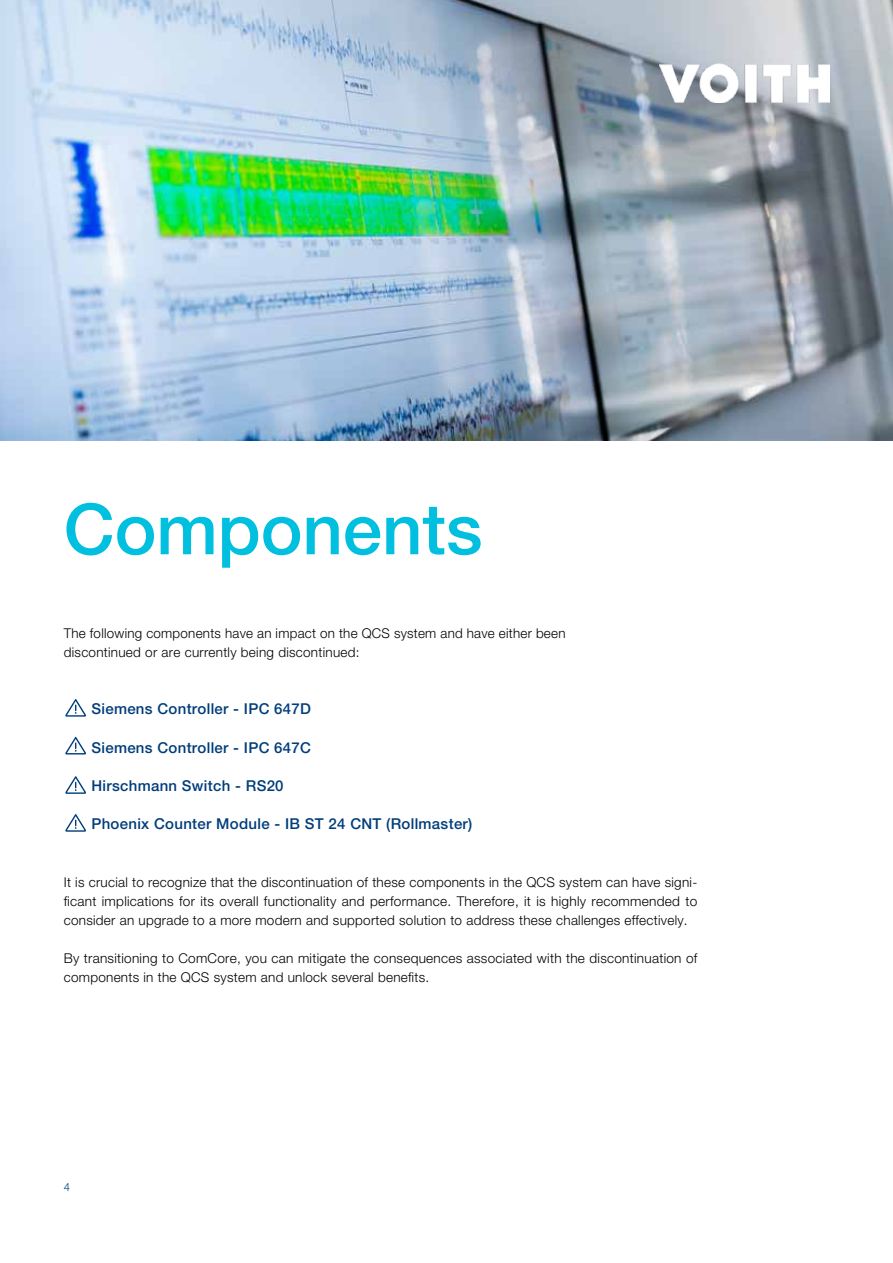
<style>
.page{position:relative;width:893px;height:1263px;background:#fff}
.page>*{position:absolute;margin:0;border:0;box-sizing:border-box;transform-origin:0 0}
.t1{font:500 70.5px "Helvetica Neue LT Pro";color:#00bfdf}
.t2{font:500 15px "Helvetica Neue LT Pro";letter-spacing:.02em;color:#003d7b}
.t3{font:300 13.5px/19.2px "Helvetica Neue LT Pro";letter-spacing:.02em;color:#000}
.t4{font:300 11.25px "Helvetica Neue LT Pro";color:#003d7b}
</style>
<div class="page">
<img style="left:0;top:0;width:893px;height:440px">
<svg style="left:65px;top:699px;width:21px;height:18px"></svg>
<svg style="left:65px;top:737px;width:21px;height:17px"></svg>
<svg style="left:65px;top:776px;width:21px;height:18px"></svg>
<svg style="left:65px;top:814px;width:21px;height:18px"></svg>
<h1 class="t1" style="left:64px;top:487px;width:420px">Components</h1>
<p class="t3" style="left:64px;top:623px;width:503px">The following components have an impact on the QCS system and have either been discontinued or are currently being discontinued:</p>
<p class="t2" style="left:91px;top:700px;width:221px">Siemens Controller - IPC 647D</p>
<p class="t2" style="left:91px;top:738px;width:221px">Siemens Controller - IPC 647C</p>
<p class="t2" style="left:91px;top:777px;width:194px">Hirschmann Switch - RS20</p>
<p class="t2" style="left:91px;top:815px;width:382px">Phoenix Counter Module - IB ST 24 CNT (Rollmaster)</p>
<p class="t3" style="left:64px;top:872px;width:635px;text-align:justify">It is crucial to recognize that the discontinuation of these components in the QCS system can have signi&shy;ficant implications for its overall functionality and performance. Therefore, it is highly recommended to consider an upgrade to a more modern and supported solution to address these challenges effectively.</p>
<p class="t3" style="left:64px;top:948px;width:635px">By transitioning to ComCore, you can mitigate the consequences associated with the discontinuation of components in the QCS system and unlock several benefits.</p>
<p class="t4" style="left:64px;top:1180px;width:8px">4</p>
</div>
